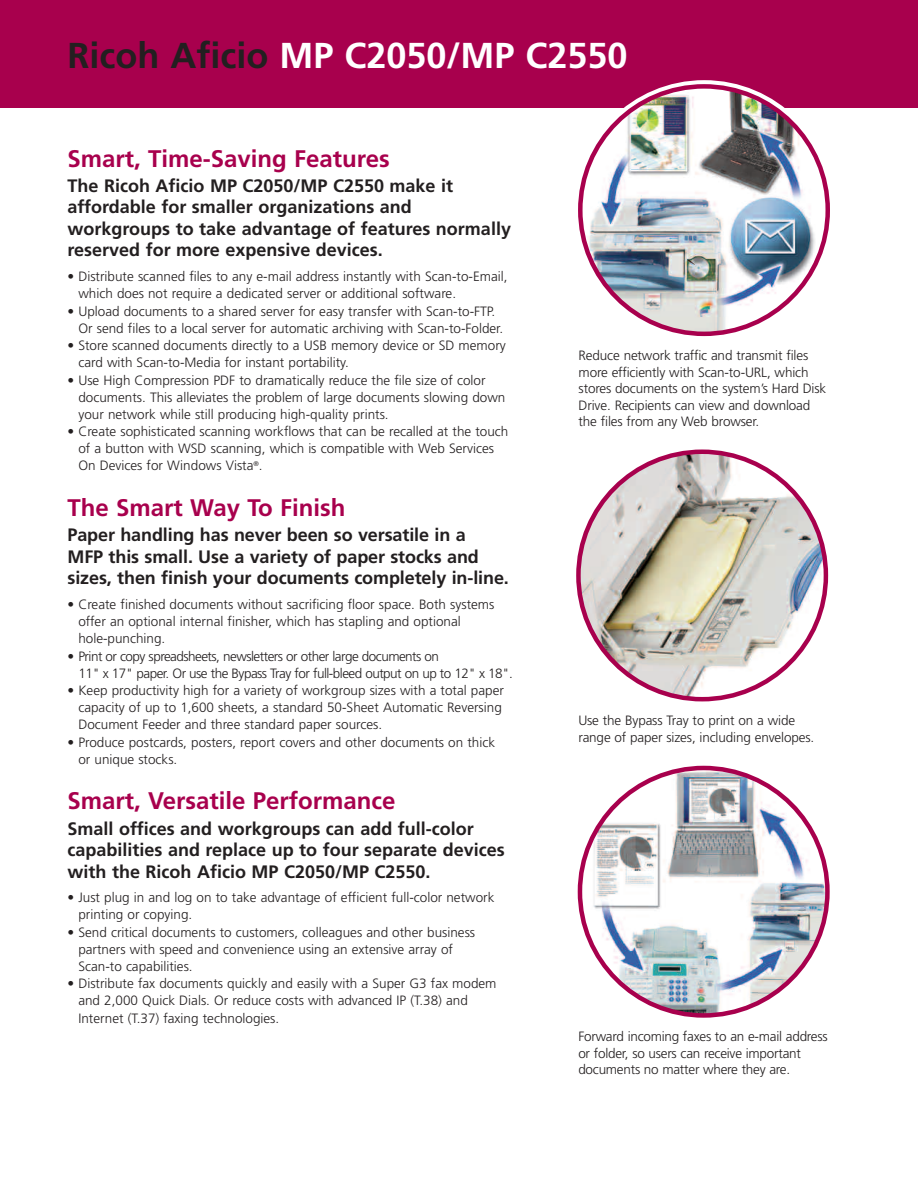
<style>
.page{position:relative;width:918px;height:1188px;background:#fff}
.page>*{position:absolute;margin:0;border:0;box-sizing:border-box;transform-origin:0 0}
.t1{font:700 36px "Frutiger";color:#fff}
.t2{font:700 24px "Frutiger";color:#a8004d}
.t3{font:700 18px/21.6px "Frutiger";color:#231f20}
.t4{font:300 13.5px/17.1px "Frutiger";color:#231f20}
.t5{font:300 13.5px/17.1px "Frutiger";letter-spacing:-.04em;color:#231f20}
.s1{color:#231f20}
</style>
<div class="page">
<div style="left:0;top:0;width:918px;height:108px;background:#a8004d"></div>
<img style="left:578px;top:84px;width:252px;height:252px">
<img style="left:578px;top:766px;width:252px;height:252px">
<img style="left:576px;top:449px;width:252px;height:252px">
<h1 class="t1" style="left:67px;top:41px;width:562px"><span class="s1">Ricoh Aficio</span> MP C2050/MP C2550</h1>
<h2 class="t2" style="left:68px;top:148px;width:324px">Smart, Time-Saving Features</h2>
<h3 class="t3" style="left:68px;top:176px;width:445px">The Ricoh Aficio MP C2050/MP C2550 make it affordable for smaller organizations and workgroups to take advantage of features normally reserved for more expensive devices.</h3>
<p class="t4" style="left:78px;top:269px;width:431px;text-indent:-11px">• Distribute scanned files to any e-mail address instantly with Scan-to-Email, which does not require a dedicated server or additional software.</p>
<p class="t4" style="left:78px;top:303px;width:426px;text-indent:-11px">• Upload documents to a shared server for easy transfer with Scan-to-FTP.<br>Or send files to a local server for automatic archiving with Scan-to-Folder.</p>
<p class="t4" style="left:78px;top:338px;width:429px;text-indent:-11px">• Store scanned documents directly to a USB memory device or SD memory card with Scan-to-Media for instant portability.</p>
<p class="t4" style="left:78px;top:373px;width:428px;text-indent:-11px">• Use High Compression PDF to dramatically reduce the file size of color documents. This alleviates the problem of large documents slowing down your network while still producing high-quality prints.</p>
<p class="t4" style="left:78px;top:424px;width:432px;text-indent:-11px">• Create sophisticated scanning workflows that can be recalled at the touch of a button with WSD scanning, which is compatible with Web Services<br>On Devices for Windows Vista<sup>®</sup>.</p>
<h2 class="t2" style="left:68px;top:498px;width:279px">The Smart Way To Finish</h2>
<h3 class="t3" style="left:68px;top:526px;width:443px">Paper handling has never been so versatile in a<br>MFP this small. Use a variety of paper stocks and sizes, then finish your documents completely in-line.</h3>
<p class="t4" style="left:78px;top:597px;width:418px;text-indent:-11px">• Create finished documents without sacrificing floor space. Both systems offer an optional internal finisher, which has stapling and optional hole-punching.</p>
<p class="t5" style="left:78px;top:648px;width:436px;text-indent:-11px">• Print or copy spreadsheets, newsletters or other large documents on<br>11" x 17" paper. Or use the Bypass Tray for full-bleed output on up to 12" x 18".</p>
<p class="t4" style="left:78px;top:683px;width:427px;text-indent:-11px">• Keep productivity high for a variety of workgroup sizes with a total paper capacity of up to 1,600 sheets, a standard 50-Sheet Automatic Reversing<br>Document Feeder and three standard paper sources.</p>
<p class="t4" style="left:78px;top:735px;width:418px;text-indent:-11px">• Produce postcards, posters, report covers and other documents on thick or unique stocks.</p>
<h2 class="t2" style="left:68px;top:791px;width:330px">Smart, Versatile Performance</h2>
<h3 class="t3" style="left:68px;top:819px;width:439px">Small offices and workgroups can add full-color capabilities and replace up to four separate devices with the Ricoh Aficio MP C2050/MP C2550.</h3>
<p class="t4" style="left:78px;top:890px;width:418px;text-indent:-11px">• Just plug in and log on to take advantage of efficient full-color network printing or copying.</p>
<p class="t4" style="left:78px;top:925px;width:398px;text-indent:-11px">• Send critical documents to customers, colleagues and other business partners with speed and convenience using an extensive array of<br>Scan-to capabilities.</p>
<p class="t4" style="left:78px;top:976px;width:420px;text-indent:-11px">• Distribute fax documents quickly and easily with a Super G3 fax modem and 2,000 Quick Dials. Or reduce costs with advanced IP (T.38) and<br>Internet (T.37) faxing technologies.</p>
<p class="t4" style="left:579px;top:348px;width:249px;line-height:16.5px">Reduce network traffic and transmit files more efficiently with Scan-to-URL, which stores documents on the system’s Hard Disk Drive. Recipients can view and download the files from any Web browser.</p>
<p class="t4" style="left:578px;top:713px;width:237px;line-height:16.5px">Use the Bypass Tray to print on a wide range of paper sizes, including envelopes.</p>
<p class="t4" style="left:578px;top:1029px;width:251px;line-height:16.5px">Forward incoming faxes to an e-mail address or folder, so users can receive important documents no matter where they are.</p>
</div>
